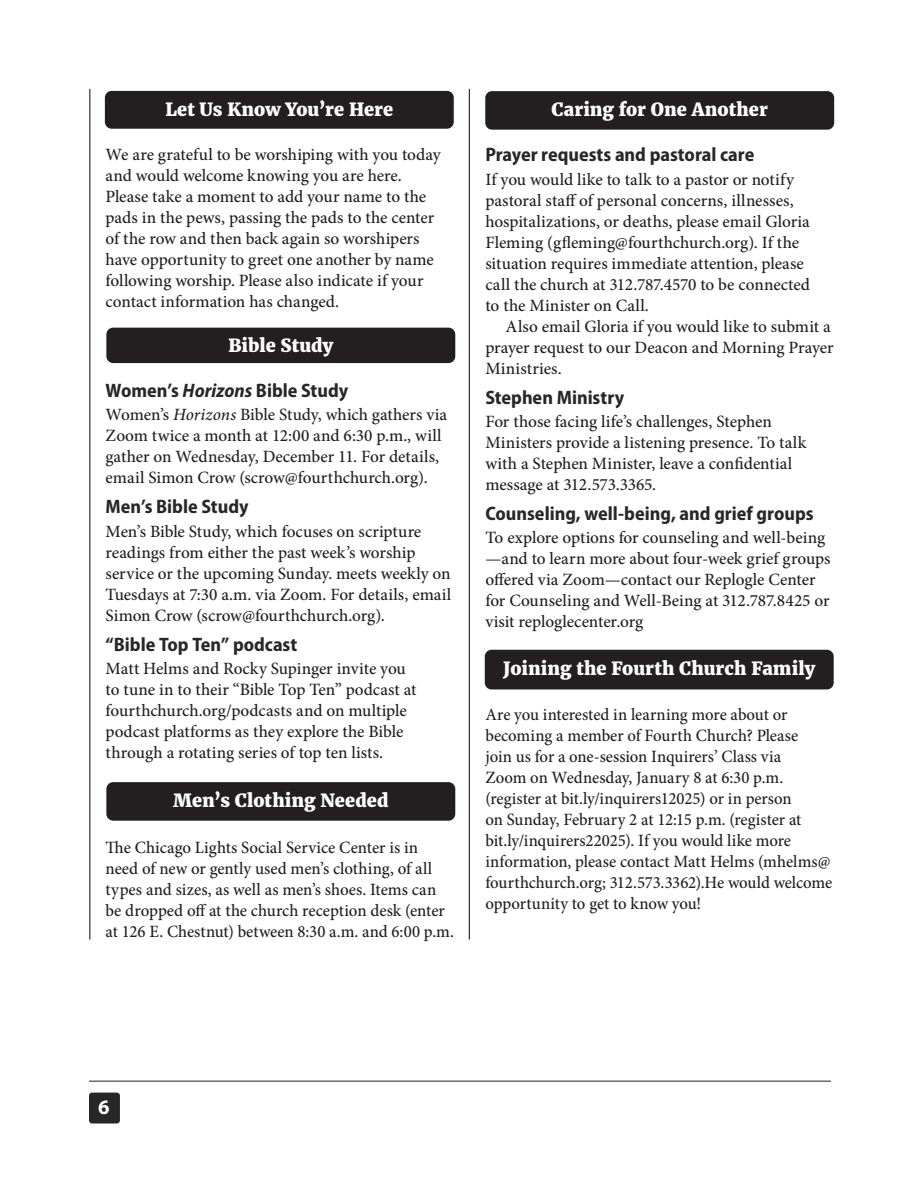
<style>
.page{position:relative;width:918px;height:1188px;background:#fff}
.page>*{position:absolute;margin:0;border:0;box-sizing:border-box;transform-origin:0 0}
.t1{font:700 20.7px "Myriad Pro";color:#fff}
.t2{font:700 semi-condensed 19.5px "Myriad Pro";color:#272728}
.t3{font:800 18px "Merriweather";color:#fff}
.t4{font:500 17.25px/21px "Minion Pro";letter-spacing:-.005em;color:#231f20}
.s1{font-style:italic}
</style>
<div class="page">
<div style="left:89px;top:1093px;width:31px;height:31px;background:#272728;border-radius:3px"></div>
<hr style="left:89px;top:1081px;width:742px;height:1px;background:#231f20">
<div style="left:105px;top:91px;width:349px;height:38px;background:#231f20;border-radius:7px"></div>
<hr style="left:469px;top:89px;width:1px;height:851px;background:#231f20">
<hr style="left:89px;top:89px;width:1px;height:851px;background:#231f20">
<div style="left:106px;top:328px;width:349px;height:35px;background:#231f20;border-radius:7px"></div>
<div style="left:106px;top:782px;width:349px;height:39px;background:#231f20;border-radius:7px"></div>
<div style="left:485px;top:91px;width:349px;height:39px;background:#231f20;border-radius:7px"></div>
<div style="left:485px;top:650px;width:349px;height:39px;background:#231f20;border-radius:7px"></div>
<p class="t3" style="left:165px;top:98px;width:229px">Let Us Know You’re Here</p>
<p class="t4" style="left:106px;top:144px;width:337px">We are grateful to be worshiping with you today and would welcome knowing you are here.<br>Please take a moment to add your name to the pads in the pews, passing the pads to the center of the row and then back again so worshipers have opportunity to greet one another by name following worship. Please also indicate if your contact information has changed.</p>
<p class="t3" style="left:228px;top:334px;width:106px">Bible Study</p>
<p class="t2" style="left:106px;top:380px;width:244px">Women’s <span class="s1">Horizons</span> Bible Study</p>
<p class="t4" style="left:106px;top:404px;width:343px">Women’s <span class="s1">Horizons</span> Bible Study, which gathers via Zoom twice a month at 12:00 and 6:30 p.m., will gather on Wednesday, December 11. For details, email Simon Crow (scrow@fourthchurch.org).</p>
<p class="t2" style="left:106px;top:496px;width:144px">Men’s Bible Study</p>
<p class="t4" style="left:106px;top:521px;width:347px">Men’s Bible Study, which focuses on scripture readings from either the past week’s worship service or the upcoming Sunday. meets weekly on Tuesdays at 7:30 a.m. via Zoom. For details, email Simon Crow (scrow@fourthchurch.org).</p>
<p class="t2" style="left:106px;top:633px;width:193px">“Bible Top Ten” podcast</p>
<p class="t4" style="left:106px;top:658px;width:313px">Matt Helms and Rocky Supinger invite you to tune in to their “Bible Top Ten” podcast at fourthchurch.org/podcasts and on multiple podcast platforms as they explore the Bible through a rotating series of top ten lists.</p>
<p class="t3" style="left:173px;top:789px;width:217px">Men’s Clothing Needed</p>
<p class="t4" style="left:106px;top:837px;width:350px">The Chicago Lights Social Service Center is in need of new or gently used men’s clothing, of all types and sizes, as well as men’s shoes. Items can be dropped off at the church reception desk (enter at 126 E. Chestnut) between 8:30 a.m. and 6:00 p.m.</p>
<p class="t3" style="left:552px;top:98px;width:218px">Caring for One Another</p>
<p class="t2" style="left:485px;top:144px;width:271px">Prayer requests and pastoral care</p>
<p class="t4" style="left:485px;top:169px;width:326px">If you would like to talk to a pastor or notify pastoral staff of personal concerns, illnesses, hospitalizations, or deaths, please email Gloria Fleming (gfleming@fourthchurch.org). If the situation requires immediate attention, please call the church at 312.787.4570 to be connected to the Minister on Call.</p>
<p class="t4" style="left:485px;top:316px;width:350px;text-indent:20px">Also email Gloria if you would like to submit a prayer request to our Deacon and Morning Prayer<br>Ministries.</p>
<p class="t2" style="left:485px;top:386px;width:140px">Stephen Ministry</p>
<p class="t4" style="left:485px;top:411px;width:323px">For those facing life’s challenges, Stephen Ministers provide a listening presence. To talk with a Stephen Minister, leave a confidential message at 312.573.3365.</p>
<p class="t2" style="left:485px;top:503px;width:330px">Counseling, well-being, and grief groups</p>
<p class="t4" style="left:485px;top:527px;width:347px">To explore options for counseling and well-being —and to learn more about four-week grief groups offered via Zoom—contact our Replogle Center for Counseling and Well-Being at 312.787.8425 or visit reploglecenter.org</p>
<p class="t3" style="left:503px;top:657px;width:313px">Joining the Fourth Church Family</p>
<p class="t4" style="left:485px;top:704px;width:348px">Are you interested in learning more about or becoming a member of Fourth Church? Please<br>join us for a one-session Inquirers’ Class via<br>Zoom on Wednesday, January 8 at 6:30 p.m. (register at bit.ly/inquirers12025) or in person<br>on Sunday, February 2 at 12:15 p.m. (register at bit.ly/inquirers22025). If you would like more information, please contact Matt Helms (mhelms@ fourthchurch.org; 312.573.3362).He would welcome opportunity to get to know you!</p>
<p class="t1" style="left:98px;top:1094px;width:13px">6</p>
</div>
